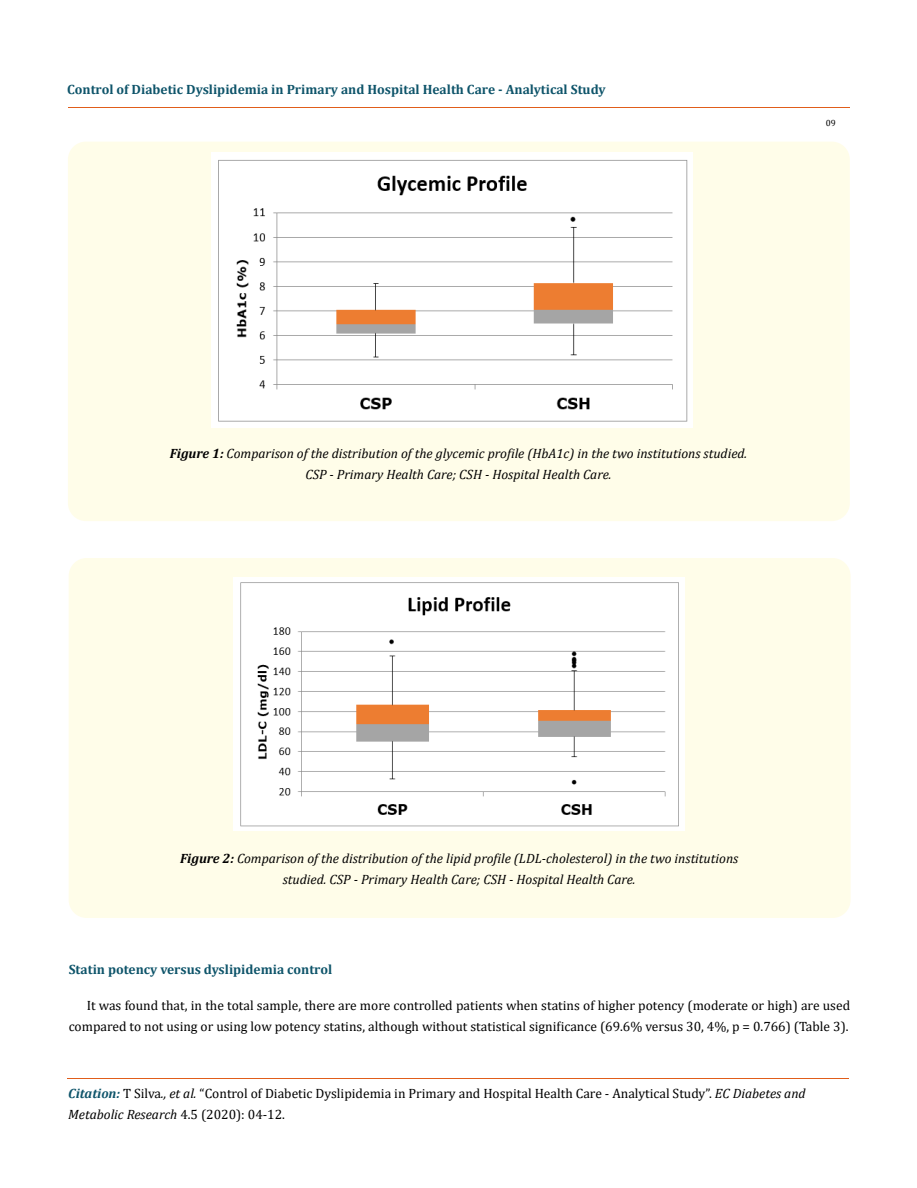
<style>
.page{position:relative;width:917px;height:1188px;background:#fff}
.page>*{position:absolute;margin:0;border:0;box-sizing:border-box;transform-origin:0 0}
.t1{font:13.5px/21px "Cambria";color:#000;text-align:right}
.t2{font:italic 13.5px/21px "Cambria";color:#000;text-align:center}
.t3{font:700 13.5px "Cambria";color:#0e546a}
.t4{font:9px "Cambria";color:#000}
.s1{font-weight:700}
.s2{font-weight:700;font-style:italic;color:#0e546a}
.s3{font-style:italic}
</style>
<div class="page">
<div style="left:68px;top:142px;width:781px;height:379px;background:#fffde9;border-radius:18px"></div>
<div style="left:69px;top:558px;width:781px;height:360px;background:#fffde9;border-radius:18px"></div>
<img style="left:212px;top:152px;width:480px;height:275px">
<img style="left:233px;top:577px;width:451px;height:254px">
<hr style="left:68px;top:108px;width:781px;height:1px;background:#e05d1a">
<hr style="left:67px;top:1078px;width:782px;height:1px;background:#e05d1a">
<p class="t3" style="left:67px;top:80px;width:540px">Control of Diabetic Dyslipidemia in Primary and Hospital Health Care - Analytical Study</p>
<p class="t4" style="left:825px;top:118px;width:11px">09</p>
<p class="t2" style="left:170px;top:443px;width:579px"><span class="s1">Figure 1:</span> Comparison of the distribution of the glycemic profile (HbA1c) in the two institutions studied.<br>CSP - Primary Health Care; CSH - Hospital Health Care.</p>
<p class="t2" style="left:180px;top:848px;width:560px"><span class="s1">Figure 2:</span> Comparison of the distribution of the lipid profile (LDL-cholesterol) in the two institutions studied. CSP - Primary Health Care; CSH - Hospital Health Care.</p>
<p class="t3" style="left:69px;top:959px;width:265px">Statin potency versus dyslipidemia control</p>
<p class="t1" style="left:69px;top:994px;width:783px">It was found that, in the total sample, there are more controlled patients when statins of higher potency (moderate or high) are used compared to not using or using low potency statins, although without statistical significance (69.6% versus 30, 4%, p = 0.766) (Table 3).</p>
<p class="t1" style="left:68px;top:1082px;width:739px;text-align:left"><span class="s2">Citation:</span> T Silva<span class="s3">., et al.</span> “Control of Diabetic Dyslipidemia in Primary and Hospital Health Care - Analytical Study”. <span class="s3">EC Diabetes and<br>Metabolic Research</span> 4.5 (2020): 04-12.</p>
</div>
